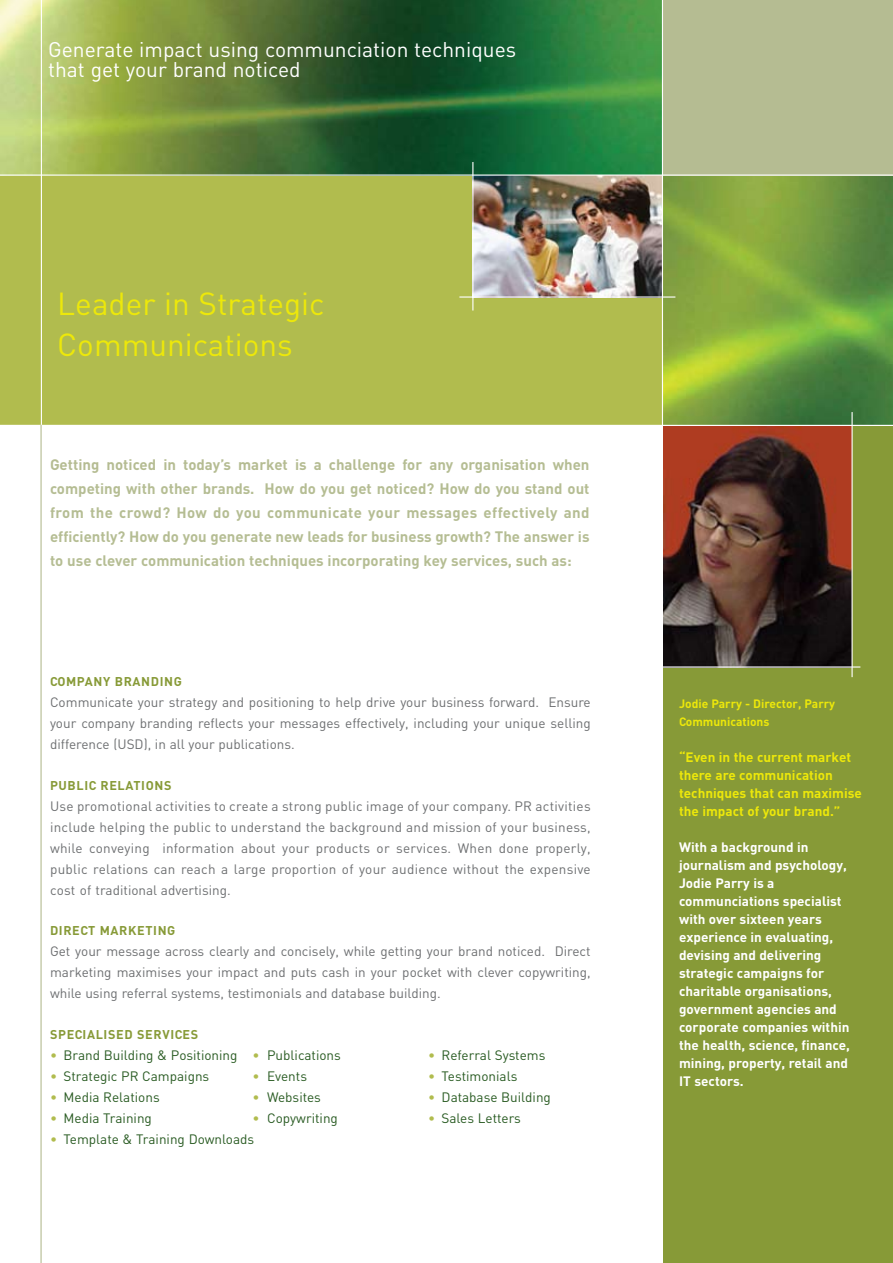
<style>
.page{position:relative;width:893px;height:1263px;background:#fff}
.page>*{position:absolute;margin:0;border:0;box-sizing:border-box;transform-origin:0 0}
.t1{font:31.5px/40.5px "DIN";color:#ede80a}
.t2{font:21px/19.5px "DIN";color:#fff}
.t3{font:700 15px/24px "DIN";color:#b5bd93;text-align:justify}
.t4{font:13.5px/21px "DIN";color:#6d6f71;text-align:justify}
.t5{font:700 13.5px/18px "DIN";color:#fff}
.t6{font:13.5px "DIN";color:#295b22}
.t7{font:700 13.5px/18px "DIN";color:#ede80a}
.t8{font:700 12.6px "DIN";letter-spacing:.05em;color:#879a37}
.t9{font:700 12px/18px "DIN";color:#ede80a}
.s1{color:#b5bc92}
.s2{color:#b1bc4e}
</style>
<div class="page">
<div style="left:663px;top:426px;width:230px;height:837px;background:#879a37"></div>
<img style="left:663px;top:176px;width:230px;height:249px">
<div style="left:0;top:176px;width:662px;height:249px;background:#b1bc4e"></div>
<div style="left:662px;top:0;width:231px;height:176px;background:#b5bc92"></div>
<img style="left:0;top:0;width:662px;height:175px">
<img style="left:473px;top:176px;width:189px;height:120px">
<hr style="left:459px;top:296px;width:216px;height:2px;background:#fff">
<hr style="left:472px;top:162px;width:1px;height:149px;background:#fff">
<hr style="left:41px;top:0;width:1px;height:425px;background:#fff">
<hr style="left:40px;top:425px;width:2px;height:838px;background:#b5bc92">
<hr style="left:662px;top:0;width:1px;height:426px;background:#fff">
<img style="left:663px;top:427px;width:188px;height:239px">
<hr style="left:851px;top:412px;width:2px;height:265px;background:#fff">
<hr style="left:662px;top:666px;width:198px;height:2px;background:#fff">
<hr style="left:0;top:175px;width:893px;height:1px;background:#fff">
<h2 class="t2" style="left:48px;top:40px;width:470px">Generate impact using communciation techniques that get your brand noticed</h2>
<h1 class="t1" style="left:57px;top:283px;width:269px">Leader in Strategic<br>Communications</h1>
<p class="t3" style="left:50px;top:452px;width:541px"><span class="s1">Getting noticed in today’s market is a challenge</span> for any organisation when competing with other brands. How do you get noticed? How do you stand out from the crowd? How do you communicate your messages effectively and efficiently? How do you generate new leads for business growth? The answer is to use clever communication techniques incorporating key services, such as:</p>
<p class="t8" style="left:50px;top:673px;width:133px">COMPANY BRANDING</p>
<p class="t4" style="left:50px;top:692px;width:542px">Communicate your strategy and positioning to help drive your business forward. Ensure your company branding reflects your messages effectively, including your unique selling difference (USD), in all your publications.</p>
<p class="t8" style="left:50px;top:777px;width:123px">PUBLIC RELATIONS</p>
<p class="t4" style="left:50px;top:795px;width:542px">Use promotional activities to create a strong public image of your company. PR activities include helping the public to understand the background and mission of your business, while conveying information about your products or services. When done properly, public relations can reach a large proportion of your audience without the expensive cost of traditional advertising.</p>
<p class="t8" style="left:50px;top:922px;width:127px">DIRECT MARKETING</p>
<p class="t4" style="left:50px;top:941px;width:542px">Get your message across clearly and concisely, while getting your brand noticed. Direct marketing maximises your impact and puts cash in your pocket with clever copywriting, while using referral systems, testimonials and database building.</p>
<p class="t8" style="left:50px;top:1026px;width:150px">SPECIALISED SERVICES</p>
<p class="t6" style="left:50px;top:1046px;width:292px"><span class="s2">•</span> Brand Building &amp; Positioning <span class="s2">•</span> Publications</p>
<p class="t6" style="left:428px;top:1046px;width:119px"><span class="s2">•</span> Referral Systems</p>
<p class="t6" style="left:50px;top:1067px;width:161px"><span class="s2">•</span> Strategic PR Campaigns</p>
<p class="t6" style="left:253px;top:1067px;width:56px"><span class="s2">•</span> Events</p>
<p class="t6" style="left:428px;top:1067px;width:91px"><span class="s2">•</span> Testimonials</p>
<p class="t6" style="left:50px;top:1088px;width:111px"><span class="s2">•</span> Media Relations</p>
<p class="t6" style="left:253px;top:1088px;width:70px"><span class="s2">•</span> Websites</p>
<p class="t6" style="left:428px;top:1088px;width:124px"><span class="s2">•</span> Database Building</p>
<p class="t6" style="left:50px;top:1109px;width:103px"><span class="s2">•</span> Media Training</p>
<p class="t6" style="left:253px;top:1109px;width:87px"><span class="s2">•</span> Copywriting</p>
<p class="t6" style="left:428px;top:1109px;width:94px"><span class="s2">•</span> Sales Letters</p>
<p class="t6" style="left:50px;top:1130px;width:206px"><span class="s2">•</span> Template &amp; Training Downloads</p>
<p class="t9" style="left:679px;top:694px;width:158px">Jodie Parry - Director, Parry<br>Communications</p>
<p class="t7" style="left:679px;top:748px;width:184px">“Even in the current market there are communication techniques that can maximise the impact of your brand.”</p>
<p class="t5" style="left:679px;top:838px;width:172px">With a background in journalism and psychology,<br>Jodie Parry is a communciations specialist with over sixteen years experience in evaluating, devising and delivering strategic campaigns for charitable organisations, government agencies and corporate companies within the health, science, finance, mining, property, retail and<br>IT sectors.</p>
</div>
